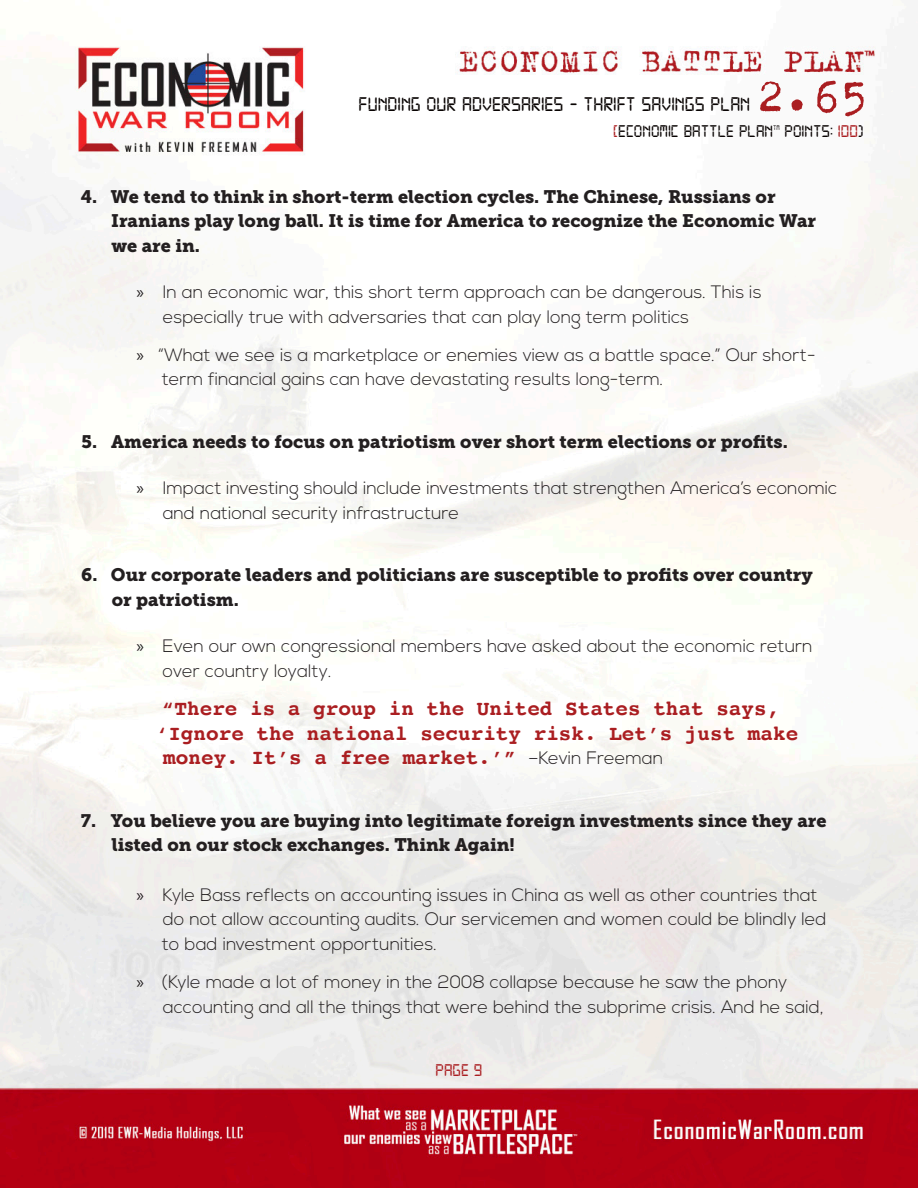
<style>
.page{position:relative;width:918px;height:1188px;background:#fff}
.page>*{position:absolute;margin:0;border:0;box-sizing:border-box;transform-origin:0 0}
.t1{font:51px "Trixie";color:#aa1e21}
._2nd_level_No_Bullet{font:700 21px "Courier";color:#aa1e21}
.t2{font:21px "Digital 7";color:#080302}
.t3{font:300 18px/24.6px "Nexa";color:#231f20}
.t4{font:18px/24.6px "Museo Slab 900";color:#231f20}
.t5{font:18px "Digital 7";color:#080302}
.t6{font:18px "Digital 7";color:#aa1e21}
.t7{font:7.05px "Digital 7";color:#080302}
.s1{color:#aa1e21}
.s2{font-family:"Myriad Pro";font-weight:400}
.s3{font-family:"Nexa";font-weight:300;font-size:18px;color:#231f20}
</style>
<div class="page">
<img style="left:0;top:29px;width:918px;height:1159px">
<h1 class="t1" style="left:756px;top:62px;width:114px">2.65</h1>
<p class="t5" style="left:613px;top:123px;width:161px"><span class="s1">[</span>ECONOMIC BATTLE PLAN</p>
<p class="t7" style="left:773px;top:124px;width:8px">TM</p>
<p class="t5" style="left:785px;top:123px;width:81px">POINTS: <span class="s1">100</span>)</p>
<p class="t2" style="left:359px;top:95px;width:393px">FUNDING OUR ADVERSARIES - THRIFT SAVINGS PLAN</p>
<p class="t4" style="left:111px;top:184px;width:706px;text-indent:-31px">4. We tend to think in short-term election cycles. The Chinese, Russians or<br>Iranians play long ball. It is time for America to recognize the Economic War we are in.</p>
<p class="t3" style="left:163px;top:280px;width:600px;text-indent:-26px"><span class="s2">»</span> In an economic war, this short term approach can be dangerous. This is especially true with adversaries that can play long term politics</p>
<p class="t3" style="left:162px;top:343px;width:655px;text-indent:-25px"><span class="s2">»</span> “What we see is a marketplace or enemies view as a battle space.” Our short&shy;term financial gains can have devastating results long-term.</p>
<p class="t4" style="left:82px;top:429px;width:708px">5. America needs to focus on patriotism over short term elections or profits.</p>
<p class="t3" style="left:163px;top:476px;width:676px;text-indent:-26px"><span class="s2">»</span> Impact investing should include investments that strengthen America’s economic and national security infrastructure</p>
<p class="t4" style="left:112px;top:563px;width:703px;text-indent:-30px">6. Our corporate leaders and politicians are susceptible to profits over country or patriotism.</p>
<p class="t3" style="left:163px;top:635px;width:651px;text-indent:-26px"><span class="s2">»</span> Even our own congressional members have asked about the economic return over country loyalty.</p>
<p class="_2nd_level_No_Bullet" style="left:162px;top:691px;width:619px">“There is a group in the United States that says,</p>
<p class="_2nd_level_No_Bullet" style="left:156px;top:716px;width:644px">‘Ignore the national security risk. Let’s just make</p>
<p class="_2nd_level_No_Bullet" style="left:163px;top:741px;width:501px">money. It’s a free market.’” <span class="s3">–Kevin Freeman</span></p>
<p class="t4" style="left:112px;top:808px;width:716px;text-indent:-31px">7. You believe you are buying into legitimate foreign investments since they are listed on our stock exchanges. Think Again!</p>
<p class="t3" style="left:162px;top:883px;width:666px;text-indent:-25px"><span class="s2">»</span> Kyle Bass reflects on accounting issues in China as well as other countries that do not allow accounting audits. Our servicemen and women could be blindly led to bad investment opportunities.</p>
<p class="t3" style="left:163px;top:970px;width:662px;text-indent:-26px"><span class="s2">»</span> (Kyle made a lot of money in the 2008 collapse because he saw the phony accounting and all the things that were behind the subprime crisis. And he said,</p>
<p class="t6" style="left:436px;top:1062px;width:48px">PAGE 9</p>
</div>
